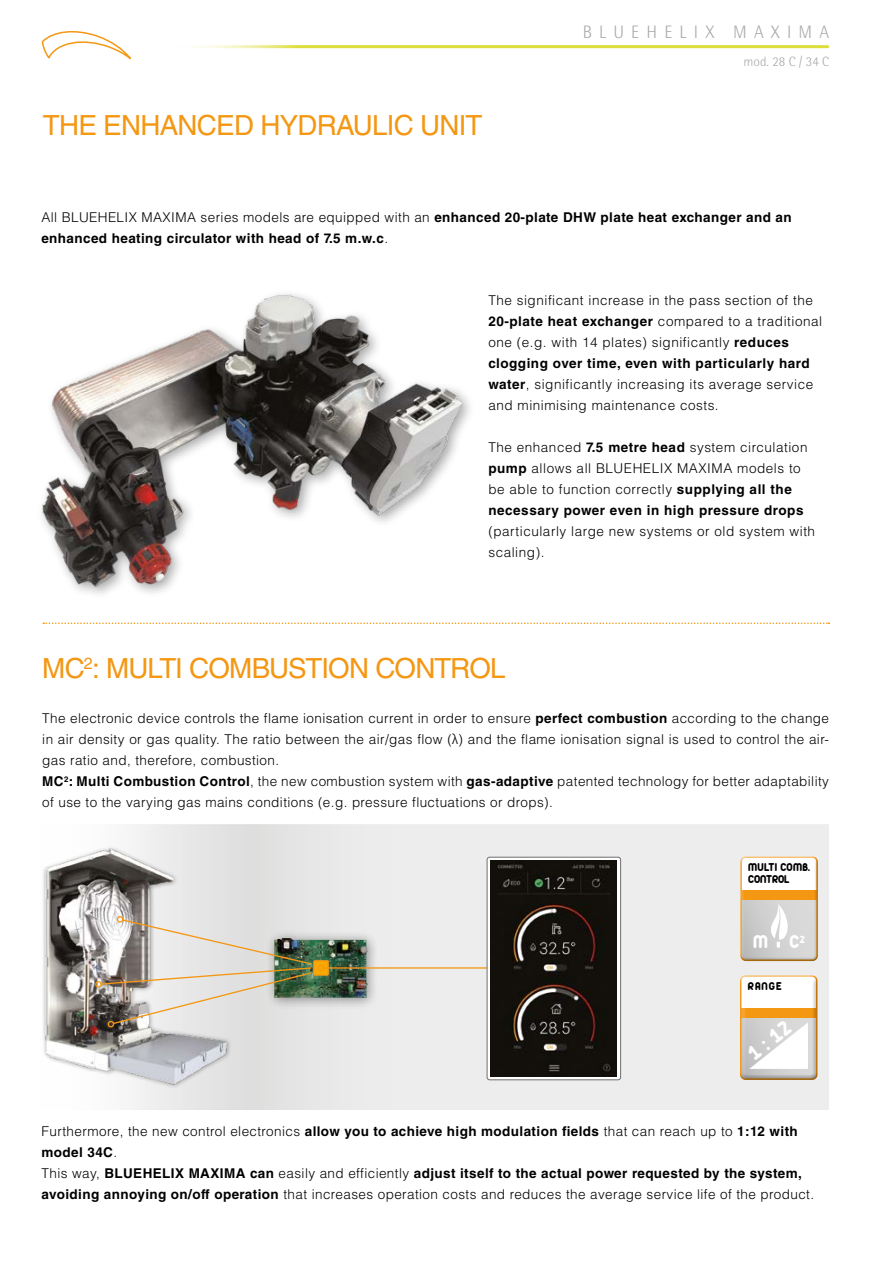
<style>
.page{position:relative;width:893px;height:1263px;background:#fff}
.page>*{position:absolute;margin:0;border:0;box-sizing:border-box;transform-origin:0 0}
.t1{font:27.75px "Helvetica LT Std";letter-spacing:-.025em;color:#f49712}
.t2{font:22.5px "z Arista";color:#fff}
.t3{font:20.25px "z Arista";color:#fff}
.t4{font:300 18px "Rotis Semi Sans Pro";letter-spacing:.4em;color:#aaa}
.t5{font:300 13.5px/21px "Helvetica LT Std";letter-spacing:.03em;color:#000}
.t6{font:700 13.5px/21px "Helvetica LT Std";letter-spacing:.03em;color:#000}
.t7{font:300 13.5px "Rotis Semi Sans Pro";color:#aaa}
.t8{font:12.45px/12.3px "z Arista";letter-spacing:-.01em;color:#000}
.t9{font:12.3px "z Arista";letter-spacing:.08em;color:#000}
.s1{font-weight:300}
.s2{font-weight:700}
.s3{font-family:"Formata Pro"}
</style>
<div class="page">
<svg style="left:41px;top:31px;width:90px;height:29px"></svg>
<hr style="left:170px;top:45px;width:658px;height:3px;background:#ddde3a">
<img style="left:41px;top:293px;width:427px;height:300px">
<svg style="left:43px;top:622px;width:786px;height:2px"></svg>
<div style="left:41px;top:824px;width:787px;height:285px;background:linear-gradient(to bottom,#ebebeb,#ebebeb)"></div>
<div style="left:41px;top:845px;width:191px;height:244px;background:#000;opacity:.4"></div>
<img style="left:42px;top:847px;width:188px;height:241px">
<div style="left:265px;top:929px;width:114px;height:81px;background:#000;opacity:.4"></div>
<img style="left:312px;top:938px;width:56px;height:60px">
<div style="left:95px;top:981px;width:7px;height:6px;border:1px solid #f49712;border-radius:50%"></div>
<div style="left:107px;top:1020px;width:8px;height:8px;border:1px solid #f49712;border-radius:2px"></div>
<svg style="left:100px;top:918px;width:212px;height:107px;background:#c6c4bc"></svg>
<div style="left:117px;top:916px;width:6px;height:7px;border:1px solid #f49712;border-radius:50%"></div>
<div style="left:314px;top:961px;width:14px;height:14px;background:#f8aa00"></div>
<div style="left:313px;top:960px;width:16px;height:16px;border:1px solid #f49712"></div>
<hr style="left:324px;top:967px;width:186px;height:2px;background:#f49712">
<svg style="left:318px;top:965px;width:6px;height:6px"></svg>
<div style="left:739px;top:853px;width:81px;height:105px;background:#fff;opacity:.5"></div>
<div style="left:739px;top:857px;width:81px;height:104px;background:#000;opacity:.5"></div>
<div style="left:739px;top:974px;width:81px;height:106px;background:#000;opacity:.5"></div>
<div style="left:487px;top:857px;width:134px;height:223px;background:linear-gradient(to right,#fff,#fff);border-radius:3px"></div>
<div style="left:487px;top:857px;width:134px;height:223px;border:1px solid #706f6f;border-radius:3px"></div>
<img style="left:491px;top:861px;width:126px;height:215px">
<h1 class="t1" style="left:43px;top:109px;width:441px">THE ENHANCED HYDRAULIC UNIT</h1>
<h3 class="t4" style="left:583px;top:22px;width:248px">BLUEHELIX MAXIMA</h3>
<p class="t7" style="left:744px;top:54px;width:87px">mod. 28 C / 34 C</p>
<p class="t6" style="left:41px;top:207px;width:752px"><span class="s1">All BLUEHELIX MAXIMA series models are equipped with an</span> enhanced 20-plate DHW plate heat exchanger and an enhanced heating circulator with head of 7.5 m.w.c<span class="s1">.</span></p>
<p class="t5" style="left:488px;top:290px;width:335px">The significant increase in the pass section of the <span class="s2">20-plate heat exchanger</span> compared to a traditional one (e.g. with 14 plates) significantly <span class="s2">reduces clogging over time, even with particularly hard water</span>, significantly increasing its average service and minimising maintenance costs.</p>
<p class="t5" style="left:488px;top:437px;width:321px">The enhanced <span class="s2">7.5 metre head</span> system circulation <span class="s2">pump</span> allows all BLUEHELIX MAXIMA models to be able to function correctly <span class="s2">supplying all the necessary power even in high pressure drops</span></p>
<p class="t5" style="left:488px;top:521px;width:328px">(particularly large new systems or old system with scaling).</p>
<h1 class="t1" style="left:42px;top:652px;width:465px">MC<sup>2</sup>: MULTI COMBUSTION CONTROL</h1>
<p class="t5" style="left:42px;top:708px;width:788px">The electronic device controls the flame ionisation current in order to ensure <span class="s2">perfect combustion</span> according to the change in air density or gas quality. The ratio between the air/gas flow (<span class="s3">λ</span>) and the flame ionisation signal is used to control the air&shy;gas ratio and, therefore, combustion.<br><span class="s2">MC</span><sup>2</sup><span class="s2">: Multi Combustion Control</span>, the new combustion system with <span class="s2">gas-adaptive</span> patented technology for better adaptability of use to the varying gas mains conditions (e.g. pressure fluctuations or drops).</p>
<p class="t8" style="left:748px;top:860px;width:63px">MULTI COMB.<br>CONTROL</p>
<h3 class="t3" style="left:753px;top:931px;width:53px">M C<sup>2</sup></h3>
<p class="t9" style="left:748px;top:979px;width:35px">RANGE</p>
<h2 class="t2" style="left:743px;top:1046px;width:50px;rotate:-38deg">1 : 12</h2>
<p class="t5" style="left:42px;top:1121px;width:774px">Furthermore, the new control electronics <span class="s2">allow you to achieve high modulation fields</span> that can reach up to <span class="s2">1:12 with model 34C</span>.<br>This way, <span class="s2">BLUEHELIX MAXIMA can</span> easily and efficiently <span class="s2">adjust itself to the actual power requested by the system, avoiding annoying on/off operation</span> that increases operation costs and reduces the average service life of the product.</p>
</div>
